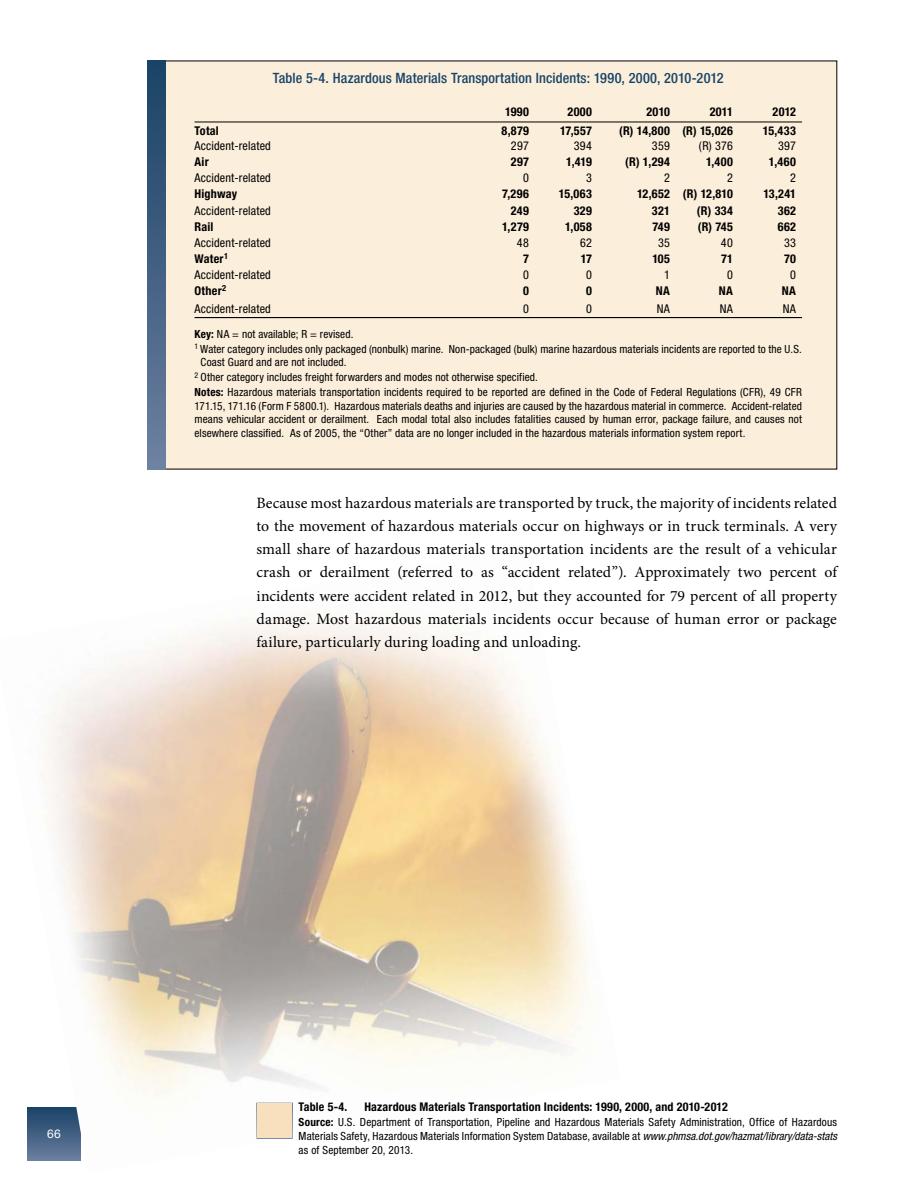
<style>
.page{position:relative;width:918px;height:1188px;background:#fff}
.page>*{position:absolute;margin:0;border:0;box-sizing:border-box;transform-origin:0 0}
.t1{font:15.75px/23.2px "Minion Pro";letter-spacing:.01em;color:#000;text-align:justify}
.t2{font:500 condensed 14.25px "Helvetica Neue LT Std";letter-spacing:.01em;color:#184467}
.t3{font:700 condensed 12.15px "Helvetica Neue LT Std";letter-spacing:.025em;color:#000}
.t4{font:condensed 12.15px "Helvetica Neue LT Std";letter-spacing:.015em;color:#000}
.t5{font:700 condensed 12.15px "Helvetica Neue LT Std";color:#000}
.t6{font:700 condensed 12px "Helvetica Neue LT Std";letter-spacing:.015em;color:#000}
.t7{font:12px "Helvetica Neue LT Std";color:#fff}
.t8{font:condensed 11.25px/13.5px "Helvetica Neue LT Std";letter-spacing:.01em;color:#000}
.s1{font-weight:700}
.s2{font-style:italic}
</style>
<div class="page">
<img style="left:27px;top:618px;width:562px;height:543px">
<div style="left:148px;top:61px;width:689px;height:408px;background:#fbeedb"></div>
<hr style="left:195px;top:122px;width:277px;height:1px;background:#000">
<hr style="left:472px;top:122px;width:63px;height:1px;background:#000">
<hr style="left:535px;top:122px;width:63px;height:1px;background:#000">
<hr style="left:598px;top:122px;width:78px;height:1px;background:#000">
<hr style="left:676px;top:122px;width:63px;height:1px;background:#000">
<hr style="left:739px;top:122px;width:63px;height:1px;background:#000">
<hr style="left:195px;top:317px;width:277px;height:1px;background:#000">
<hr style="left:472px;top:317px;width:63px;height:1px;background:#000">
<hr style="left:535px;top:317px;width:63px;height:1px;background:#000">
<hr style="left:598px;top:317px;width:78px;height:1px;background:#000">
<hr style="left:676px;top:317px;width:63px;height:1px;background:#000">
<hr style="left:739px;top:317px;width:63px;height:1px;background:#000">
<div style="left:148px;top:61px;width:18px;height:408px;background:linear-gradient(to bottom,#194266,#6d80a0)"></div>
<div style="left:256px;top:1103px;width:37px;height:36px;background:#f8dfbd"></div>
<p class="t2" style="left:273px;top:70px;width:452px">Table 5-4. Hazardous Materials Transportation Incidents: 1990, 2000, 2010-2012</p>
<p class="t3" style="left:505px;top:104px;width:25px">1990</p>
<p class="t3" style="left:568px;top:104px;width:26px">2000</p>
<p class="t3" style="left:647px;top:104px;width:25px">2010</p>
<p class="t3" style="left:710px;top:104px;width:25px">2011</p>
<p class="t3" style="left:773px;top:104px;width:25px">2012</p>
<p class="t3" style="left:195px;top:123px;width:26px">Total</p>
<p class="t3" style="left:502px;top:123px;width:29px">8,879</p>
<p class="t3" style="left:560px;top:123px;width:33px">17,557</p>
<p class="t3" style="left:619px;top:123px;width:115px">(R) 14,800 (R) 15,026</p>
<p class="t3" style="left:763px;top:123px;width:35px">15,433</p>
<p class="t4" style="left:195px;top:139px;width:78px">Accident-related</p>
<p class="t4" style="left:511px;top:139px;width:20px">297</p>
<p class="t4" style="left:574px;top:139px;width:20px">394</p>
<p class="t4" style="left:652px;top:139px;width:20px">359</p>
<p class="t4" style="left:699px;top:139px;width:36px">(R) 376</p>
<p class="t4" style="left:778px;top:139px;width:19px">397</p>
<p class="t3" style="left:195px;top:154px;width:16px">Air</p>
<p class="t3" style="left:511px;top:154px;width:20px">297</p>
<p class="t3" style="left:566px;top:154px;width:27px">1,419</p>
<p class="t3" style="left:625px;top:154px;width:46px">(R) 1,294</p>
<p class="t3" style="left:706px;top:154px;width:29px">1,400</p>
<p class="t3" style="left:769px;top:154px;width:29px">1,460</p>
<p class="t4" style="left:195px;top:171px;width:78px">Accident-related</p>
<p class="t4" style="left:523px;top:171px;width:7px">0</p>
<p class="t4" style="left:586px;top:171px;width:7px">3</p>
<p class="t4" style="left:664px;top:171px;width:7px">2</p>
<p class="t4" style="left:727px;top:171px;width:7px">2</p>
<p class="t4" style="left:790px;top:171px;width:7px">2</p>
<p class="t3" style="left:195px;top:187px;width:44px">Highway</p>
<p class="t3" style="left:502px;top:187px;width:28px">7,296</p>
<p class="t3" style="left:559px;top:187px;width:35px">15,063</p>
<p class="t5" style="left:637px;top:187px;width:97px">12,652 (R) 12,810</p>
<p class="t3" style="left:763px;top:187px;width:34px">13,241</p>
<p class="t4" style="left:195px;top:203px;width:78px">Accident-related</p>
<p class="t3" style="left:511px;top:203px;width:20px">249</p>
<p class="t3" style="left:574px;top:203px;width:20px">329</p>
<p class="t3" style="left:652px;top:203px;width:20px">321</p>
<p class="t3" style="left:697px;top:203px;width:38px">(R) 334</p>
<p class="t3" style="left:778px;top:203px;width:20px">362</p>
<p class="t3" style="left:195px;top:219px;width:20px">Rail</p>
<p class="t3" style="left:502px;top:219px;width:28px">1,279</p>
<p class="t3" style="left:565px;top:219px;width:28px">1,058</p>
<p class="t3" style="left:653px;top:219px;width:19px">749</p>
<p class="t3" style="left:698px;top:219px;width:37px">(R) 745</p>
<p class="t3" style="left:778px;top:219px;width:20px">662</p>
<p class="t4" style="left:195px;top:236px;width:78px">Accident-related</p>
<p class="t4" style="left:517px;top:236px;width:14px">48</p>
<p class="t4" style="left:580px;top:236px;width:13px">62</p>
<p class="t4" style="left:658px;top:236px;width:14px">35</p>
<p class="t4" style="left:721px;top:236px;width:14px">40</p>
<p class="t4" style="left:784px;top:236px;width:14px">33</p>
<p class="t3" style="left:195px;top:251px;width:35px">Water<sup>1</sup></p>
<p class="t3" style="left:523px;top:251px;width:7px">7</p>
<p class="t3" style="left:581px;top:251px;width:13px">17</p>
<p class="t3" style="left:652px;top:251px;width:19px">105</p>
<p class="t3" style="left:721px;top:251px;width:13px">71</p>
<p class="t3" style="left:784px;top:251px;width:13px">70</p>
<p class="t4" style="left:195px;top:268px;width:78px">Accident-related</p>
<p class="t4" style="left:523px;top:268px;width:7px">0</p>
<p class="t4" style="left:586px;top:268px;width:7px">0</p>
<p class="t4" style="left:664px;top:268px;width:7px">1</p>
<p class="t4" style="left:727px;top:268px;width:7px">0</p>
<p class="t4" style="left:790px;top:268px;width:7px">0</p>
<p class="t3" style="left:195px;top:284px;width:33px">Other<sup>2</sup></p>
<p class="t3" style="left:523px;top:284px;width:7px">0</p>
<p class="t3" style="left:586px;top:284px;width:7px">0</p>
<p class="t3" style="left:656px;top:284px;width:16px">NA</p>
<p class="t3" style="left:719px;top:284px;width:16px">NA</p>
<p class="t3" style="left:782px;top:284px;width:16px">NA</p>
<p class="t4" style="left:195px;top:302px;width:78px">Accident-related</p>
<p class="t4" style="left:523px;top:302px;width:7px">0</p>
<p class="t4" style="left:586px;top:302px;width:7px">0</p>
<p class="t4" style="left:657px;top:302px;width:15px">NA</p>
<p class="t4" style="left:720px;top:302px;width:15px">NA</p>
<p class="t4" style="left:783px;top:302px;width:15px">NA</p>
<p class="t8" style="left:195px;top:326px;width:609px;line-height:15px"><span class="s1">Key:</span> NA = not available; R = revised.<br><sup>1</sup> Water category includes only packaged (nonbulk) marine. Non-packaged (bulk) marine hazardous materials incidents are reported to the U.S.</p>
<p class="t8" style="left:195px;top:355px;width:609px;line-height:15px;text-indent:6px">Coast Guard and are not included.<br><sup>2</sup> Other category includes freight forwarders and modes not otherwise specified.<br><span class="s1">Notes:</span> Hazardous materials transportation incidents required to be reported are defined in the Code of Federal Regulations (CFR), 49 CFR</p>
<p class="t8" style="left:195px;top:399px;width:609px;text-align:justify">171.15, 171.16 (Form F 5800.1). Hazardous materials deaths and injuries are caused by the hazardous material in commerce. Accident-related means vehicular accident or derailment. Each modal total also includes fatalities caused by human error, package failure, and causes not elsewhere classified. As of 2005, the “Other” data are no longer included in the hazardous materials information system report.</p>
<p class="t1" style="left:256px;top:491px;width:582px">Because most hazardous materials are transported by truck, the majority of incidents related to the movement of hazardous materials occur on highways or in truck terminals. A very small share of hazardous materials transportation incidents are the result of a vehicular crash or derailment (referred to as “accident related”). Approximately two percent of incidents were accident related in 2012, but they accounted for 79 percent of all property damage. Most hazardous materials incidents occur because of human error or package failure, particularly during loading and unloading.</p>
<p class="t7" style="left:47px;top:1127px;width:15px">66</p>
<p class="t6" style="left:299px;top:1100px;width:50px">Table 5-4.</p>
<p class="t6" style="left:364px;top:1100px;width:365px">Hazardous Materials Transportation Incidents: 1990, 2000, and 2010-2012</p>
<p class="t8" style="left:299px;top:1116px;width:540px;text-align:justify"><span class="s1">Source:</span> U.S. Department of Transportation, Pipeline and Hazardous Materials Safety Administration, Office of Hazardous Materials Safety, Hazardous Materials Information System Database, available at <span class="s2">www.phmsa.dot.gov/hazmat/library/data-stats </span>as of September 20, 2013.</p>
</div>
